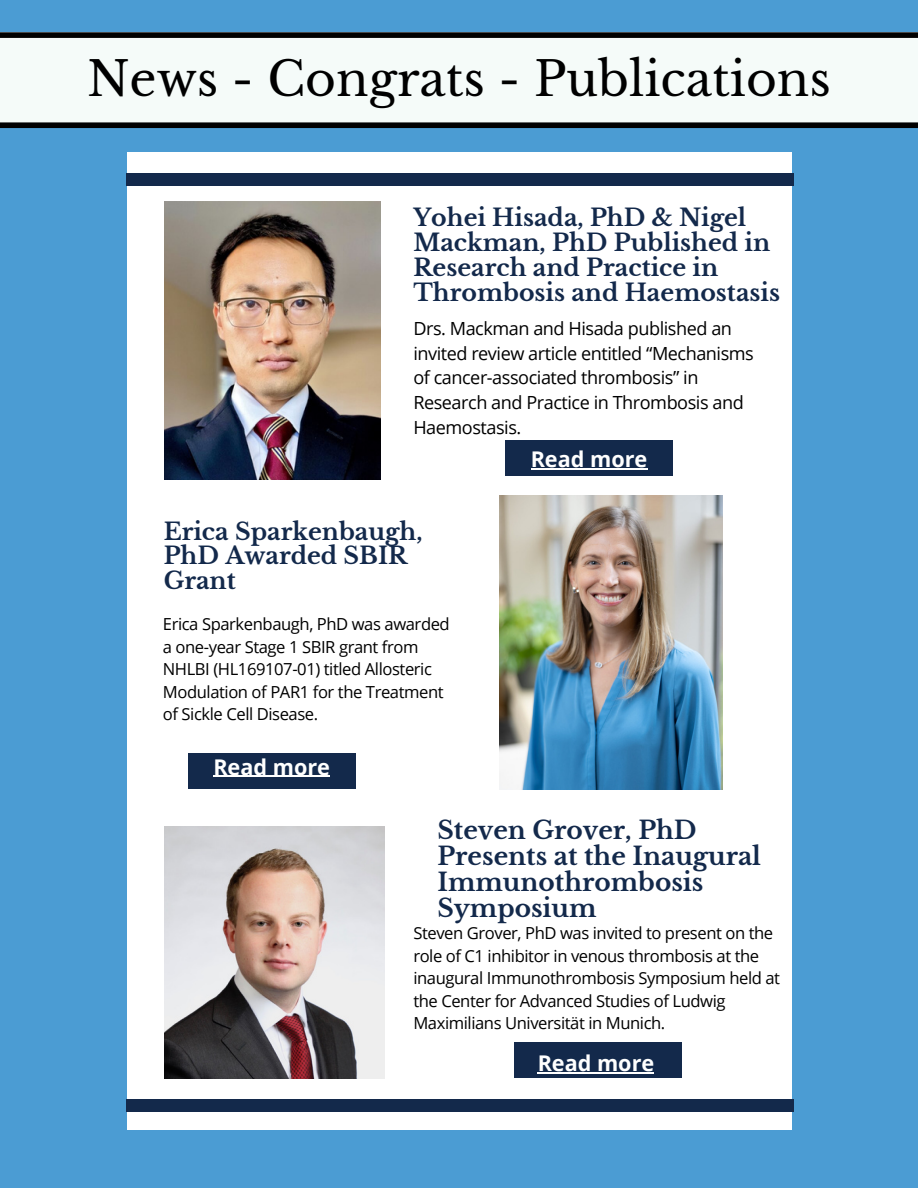
<style>
.page{position:relative;width:918px;height:1188px;background:#4b9cd3}
.page>*{position:absolute;margin:0;border:0;box-sizing:border-box;transform-origin:0 0}
.t1{font:47.25px "Libre Baskerville";color:#000}
.t2{font:700 24.75px/25.8px "Libre Baskerville";color:#13294b}
.t3{font:700 23.55px/24.8px "Libre Baskerville";color:#13294b}
.t4{font:700 21.6px "Open Sans";color:#fff}
.t5{font:18.15px/24.8px "Open Sans";letter-spacing:-.025em;color:#010101}
.t6{font:16.65px/22.5px "Open Sans";letter-spacing:-.025em;color:#010101}
</style>
<div class="page">
<div style="left:127px;top:152px;width:664px;height:978px;background:#fff"></div>
<div style="left:127px;top:173px;width:667px;height:12px;background:#13294b"></div>
<div style="left:127px;top:1100px;width:667px;height:12px;background:#13294b"></div>
<img style="left:165px;top:826px;width:219px;height:252px">
<div style="left:188px;top:753px;width:168px;height:36px;background:#13294b"></div>
<div style="left:505px;top:440px;width:168px;height:36px;background:#13294b"></div>
<div style="left:0;top:32px;width:918px;height:96px;background:#f5fbf9"></div>
<div style="left:0;top:32px;width:918px;height:6px;background:#000"></div>
<div style="left:0;top:122px;width:918px;height:6px;background:#000"></div>
<img style="left:165px;top:202px;width:216px;height:278px">
<img style="left:499px;top:495px;width:223px;height:294px">
<div style="left:515px;top:1042px;width:167px;height:36px;background:#13294b"></div>
<hr style="left:213px;top:776px;width:117px;height:1px;background:#fff">
<hr style="left:531px;top:468px;width:116px;height:1px;background:#fff">
<hr style="left:538px;top:1072px;width:116px;height:1px;background:#fff">
<h1 class="t1" style="left:87px;top:50px;width:745px">News - Congrats - Publications</h1>
<h3 class="t3" style="left:413px;top:206px;width:368px">Yohei Hisada, PhD &amp; Nigel<br>Mackman, PhD Published in<br>Research and Practice in<br>Thrombosis and Haemostasis</h3>
<p class="t5" style="left:413px;top:315px;width:342px">Drs. Mackman and Hisada published an invited review article entitled “Mechanisms of cancer-associated thrombosis” in Research and Practice in Thrombosis and Haemostasis.</p>
<h3 class="t3" style="left:164px;top:519px;width:260px">Erica Sparkenbaugh,<br>PhD Awarded SBIR<br>Grant</h3>
<p class="t6" style="left:163px;top:613px;width:288px">Erica Sparkenbaugh, PhD was awarded a one-year Stage 1 SBIR grant from NHLBI (HL169107-01) titled Allosteric Modulation of PAR1 for the Treatment of Sickle Cell Disease.</p>
<p class="t4" style="left:213px;top:752px;width:118px">Read more</p>
<p class="t4" style="left:531px;top:444px;width:118px">Read more</p>
<h2 class="t2" style="left:437px;top:817px;width:325px">Steven Grover, PhD<br>Presents at the Inaugural<br>Immunothrombosis<br>Symposium</h2>
<p class="t6" style="left:413px;top:922px;width:368px">Steven Grover, PhD was invited to present on the role of C1 inhibitor in venous thrombosis at the inaugural Immunothrombosis Symposium held at the Center for Advanced Studies of Ludwig Maximilians Universität in Munich.</p>
<p class="t4" style="left:538px;top:1048px;width:118px">Read more</p>
</div>
